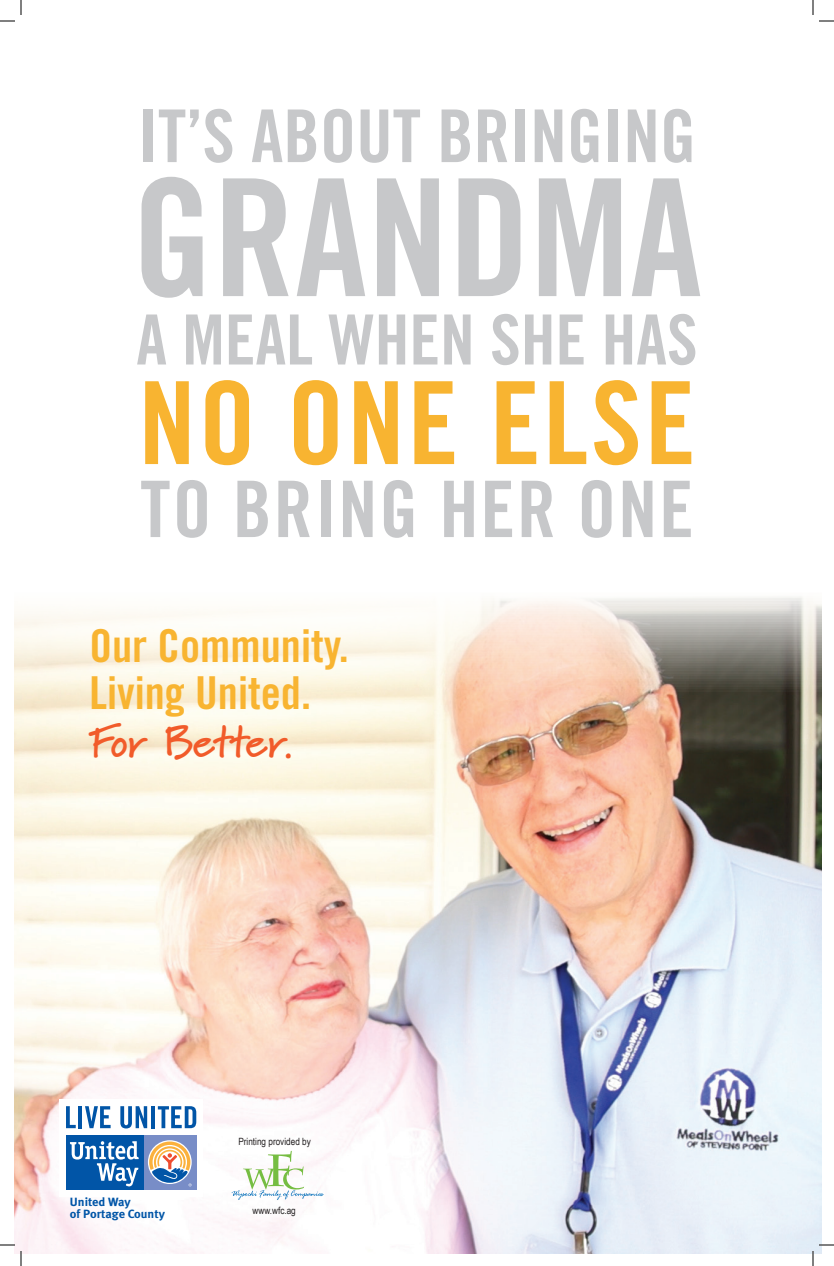
<style>
.page{position:relative;width:834px;height:1266px;background:#fff}
.page>*{position:absolute;margin:0;border:0;box-sizing:border-box;transform-origin:0 0}
.t1{font:163px "Trade Gothic LT Std Bd Cn 20";color:#c7c8ca}
.t2{font:114.7px "Trade Gothic LT Std Bd Cn 20";letter-spacing:.025em;color:#f8b431}
.t3{font:78px "Trade Gothic LT Std Bd Cn 20";letter-spacing:.025em;color:#c7c8ca}
.t4{font:72.9px "Trade Gothic LT Std Bd Cn 20";color:#c7c8ca}
.t5{font:69.3px "Trade Gothic LT Std Bd Cn 20";color:#c7c8ca}
.t6{font:45.4px/47.5px "Trade Gothic LT Std Bd Cn 20";color:#f8b431}
.t7{font:700 45.4px "Marydale";letter-spacing:-.02em;color:#f15b2a}
.t8{font:700 11.9px/12.4px "Meta";color:#0155a7;scale:1.05 1}
.t9{font:10px "Arial Narrow";color:#231f20}
</style>
<div class="page">
<img style="left:14px;top:597px;width:808px;height:657px">
<svg style="left:232px;top:1151px;width:92px;height:49px"></svg>
<div style="left:59px;top:1099px;width:144px;height:98px;background:#fff"></div>
<svg style="left:66px;top:1106px;width:10px;height:22px"></svg>
<hr style="left:79px;top:1106px;width:3px;height:22px;background:#0155a7">
<svg style="left:85px;top:1106px;width:26px;height:22px"></svg>
<svg style="left:120px;top:1106px;width:27px;height:23px"></svg>
<hr style="left:151px;top:1106px;width:4px;height:22px;background:#0155a7">
<svg style="left:158px;top:1106px;width:38px;height:22px"></svg>
<div style="left:143px;top:1135px;width:53px;height:55px;background:#788dc7"></div>
<div style="left:66px;top:1135px;width:77px;height:55px;background:#0155a7"></div>
<svg style="left:148px;top:1140px;width:44px;height:44px"></svg>
<svg style="left:70px;top:1141px;width:69px;height:45px"></svg>
<svg style="left:149px;top:1142px;width:43px;height:45px"></svg>
<svg style="left:0;top:0;width:22px;height:22px"></svg>
<svg style="left:0;top:1244px;width:22px;height:22px"></svg>
<svg style="left:812px;top:0;width:22px;height:22px"></svg>
<svg style="left:812px;top:1244px;width:22px;height:22px"></svg>
<h3 class="t4" style="left:138px;top:92px;width:560px">IT’S ABOUT BRINGING</h3>
<h1 class="t1" style="left:132px;top:139px;width:572px">GRANDMA</h1>
<h3 class="t5" style="left:136px;top:298px;width:563px">A MEAL WHEN SHE HAS</h3>
<h2 class="t2" style="left:138px;top:353px;width:559px">NO ONE ELSE</h2>
<h3 class="t3" style="left:140px;top:462px;width:555px">TO BRING HER ONE</h3>
<h3 class="t6" style="left:89px;top:621px;width:261px">Our Community.<br>Living United.</h3>
<h3 class="t7" style="left:89px;top:715px;width:206px">For Better.</h3>
<p class="t8" style="left:70px;top:1195px;width:92px">United Way<br>of Portage County</p>
<p class="t9" style="left:238px;top:1134px;width:74px">Printing provided by</p>
<p class="t9" style="left:253px;top:1203px;width:45px">www.wfc.ag</p>
</div>
